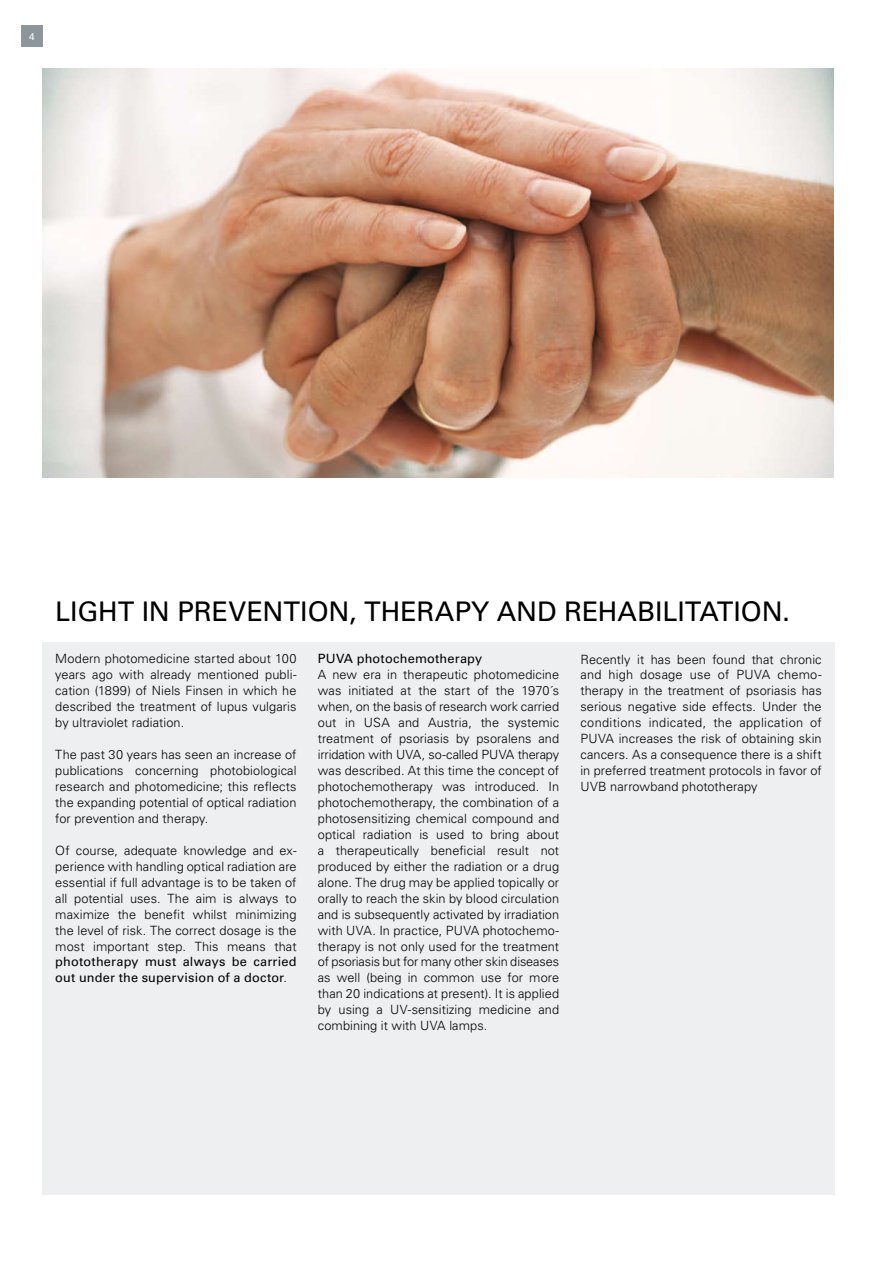
<style>
.page{position:relative;width:893px;height:1263px;background:#fff}
.page>*{position:absolute;margin:0;border:0;box-sizing:border-box;transform-origin:0 0}
.t1{font:27px "Univers LT Std";color:#000}
.t2{font:300 12.75px/15.9px "Univers LT Std";letter-spacing:.005em;color:#000;text-align:justify}
.t3{font:12.75px/15.9px "Univers LT Std";letter-spacing:.015em;color:#000}
.t4{font:9.75px "Univers LT Std";color:#fff}
.s1{font-weight:300}
</style>
<div class="page">
<img style="left:43px;top:68px;width:790px;height:409px">
<div style="left:43px;top:642px;width:791px;height:553px;background:#edeff1"></div>
<div style="left:21px;top:26px;width:22px;height:21px;background:#8e969d"></div>
<p class="t4" style="left:29px;top:30px;width:7px">4</p>
<h1 class="t1" style="left:55px;top:595px;width:736px">LIGHT IN PREVENTION, THERAPY AND REHABILITATION.</h1>
<p class="t3" style="left:318px;top:651px;width:166px">PUVA photochemotherapy</p>
<p class="t2" style="left:318px;top:667px;width:243px">A new era in therapeutic photomedicine was initiated at the start of the 1970´s when, on the basis of research work carried out in USA and Austria, the systemic treatment of psoriasis by psoralens and irridation with UVA, so-called PUVA therapy was described. At this time the concept of photochemotherapy was introduced. In photochemotherapy, the combination of a photosensitizing chemical compound and optical radiation is used to bring about a therapeutically beneficial result not produced by either the radiation or a drug alone. The drug may be applied topically or orally to reach the skin by blood circulation and is subsequently activated by irradiation with UVA. In practice, PUVA photochemo&shy;therapy is not only used for the treatment of psoriasis but for many other skin diseases as well (being in common use for more than 20 indications at present). It is applied by using a UV-sensitizing medicine and combining it with UVA lamps.</p>
<p class="t2" style="left:580px;top:651px;width:243px">Recently it has been found that chronic and high dosage use of PUVA chemo&shy;therapy in the treatment of psoriasis has serious negative side effects. Under the conditions indicated, the application of PUVA increases the risk of obtaining skin cancers. As a consequence there is a shift in preferred treatment protocols in favor of UVB narrowband phototherapy</p>
<p class="t2" style="left:55px;top:651px;width:243px">Modern photomedicine started about 100 years ago with already mentioned publi&shy;cation (1899) of Niels Finsen in which he described the treatment of lupus vulgaris by ultraviolet radiation.</p>
<p class="t2" style="left:55px;top:747px;width:243px">The past 30 years has seen an increase of publications concerning photobiological research and photomedicine; this reflects the expanding potential of optical radiation for prevention and therapy.</p>
<p class="t2" style="left:55px;top:842px;width:243px">Of course, adequate knowledge and ex&shy;perience with handling optical radiation are essential if full advantage is to be taken of all potential uses. The aim is always to maximize the benefit whilst minimizing the level of risk. The correct dosage is the most important step. This means that</p>
<p class="t3" style="left:55px;top:954px;width:243px">phototherapy must always be carried out under the supervision of a doctor<span class="s1">.</span></p>
</div>
